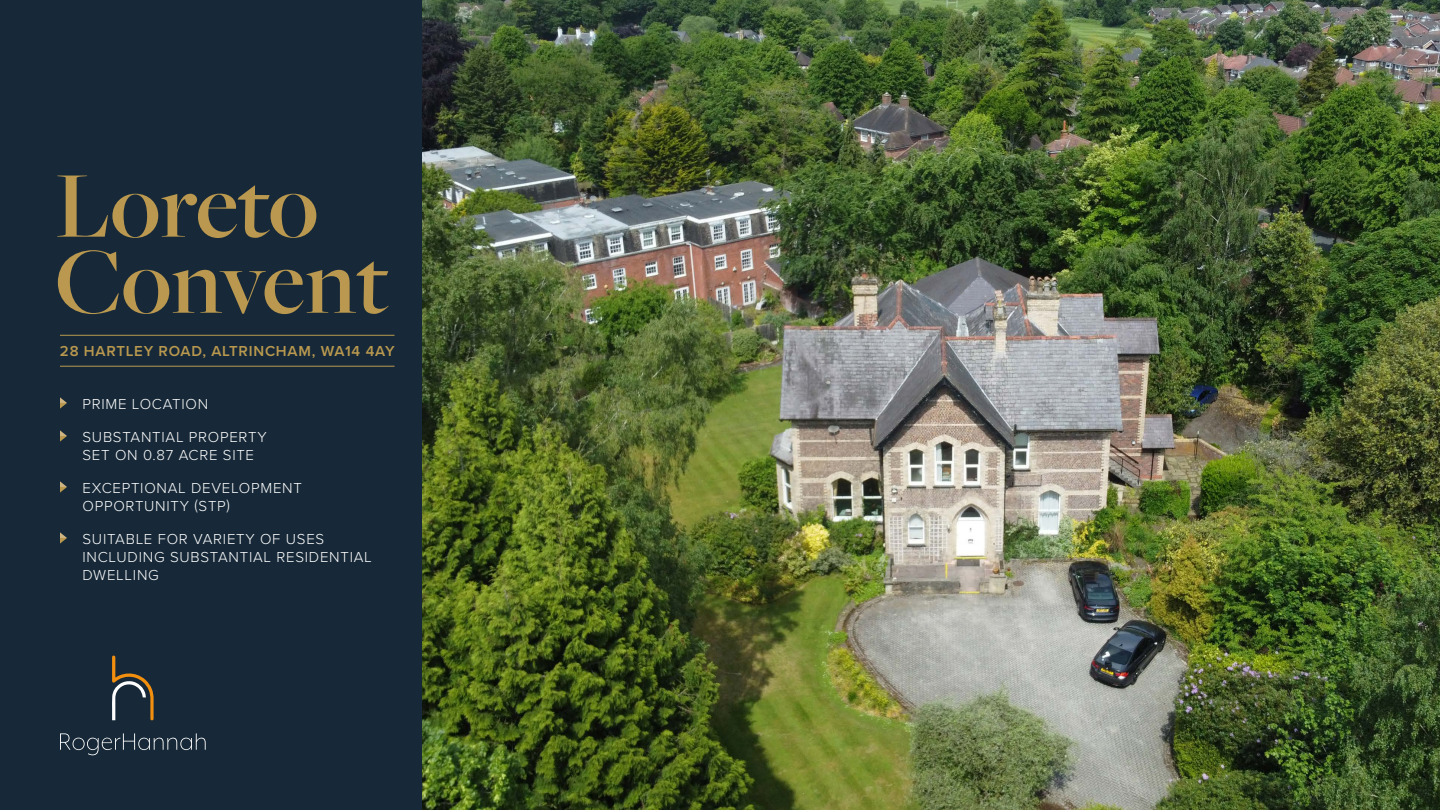
<style>
.page{position:relative;width:1440px;height:810px;background:#fff}
.page>*{position:absolute;margin:0;border:0;box-sizing:border-box;transform-origin:0 0}
.t1{font:600 97.8px/76.1px "Freight Big Pro";letter-spacing:-.005em;color:#ba984f}
.t2{font:300 15px/18px "Proxima Nova";letter-spacing:.05em;color:#fff}
.t3{font:600 15px "Proxima Nova";letter-spacing:.05em;color:#ba994f}
</style>
<div class="page">
<img style="left:422px;top:0;width:1018px;height:810px">
<div style="left:0;top:0;width:422px;height:810px;background:#172938"></div>
<svg style="left:60px;top:397px;width:7px;height:12px"></svg>
<svg style="left:60px;top:430px;width:7px;height:12px"></svg>
<svg style="left:60px;top:481px;width:7px;height:12px"></svg>
<svg style="left:60px;top:532px;width:7px;height:12px"></svg>
<hr style="left:60px;top:335px;width:334px;height:1px;background:#ba994f">
<hr style="left:60px;top:366px;width:334px;height:1px;background:#ba994f">
<svg style="left:112px;top:655px;width:42px;height:65px"></svg>
<svg style="left:60px;top:733px;width:146px;height:22px"></svg>
<h1 class="t1" style="left:55px;top:165px;width:335px">Loreto<br>Convent</h1>
<p class="t3" style="left:60px;top:340px;width:336px">28 HARTLEY ROAD, ALTRINCHAM, WA14 4AY</p>
<p class="t2" style="left:82px;top:394px;width:127px">PRIME LOCATION</p>
<p class="t2" style="left:82px;top:427px;width:186px">SUBSTANTIAL PROPERTY<br>SET ON 0.87 ACRE SITE</p>
<p class="t2" style="left:82px;top:478px;width:221px">EXCEPTIONAL DEVELOPMENT<br>OPPORTUNITY (STP)</p>
<p class="t2" style="left:82px;top:529px;width:291px">SUITABLE FOR VARIETY OF USES<br>INCLUDING SUBSTANTIAL RESIDENTIAL<br>DWELLING</p>
</div>
